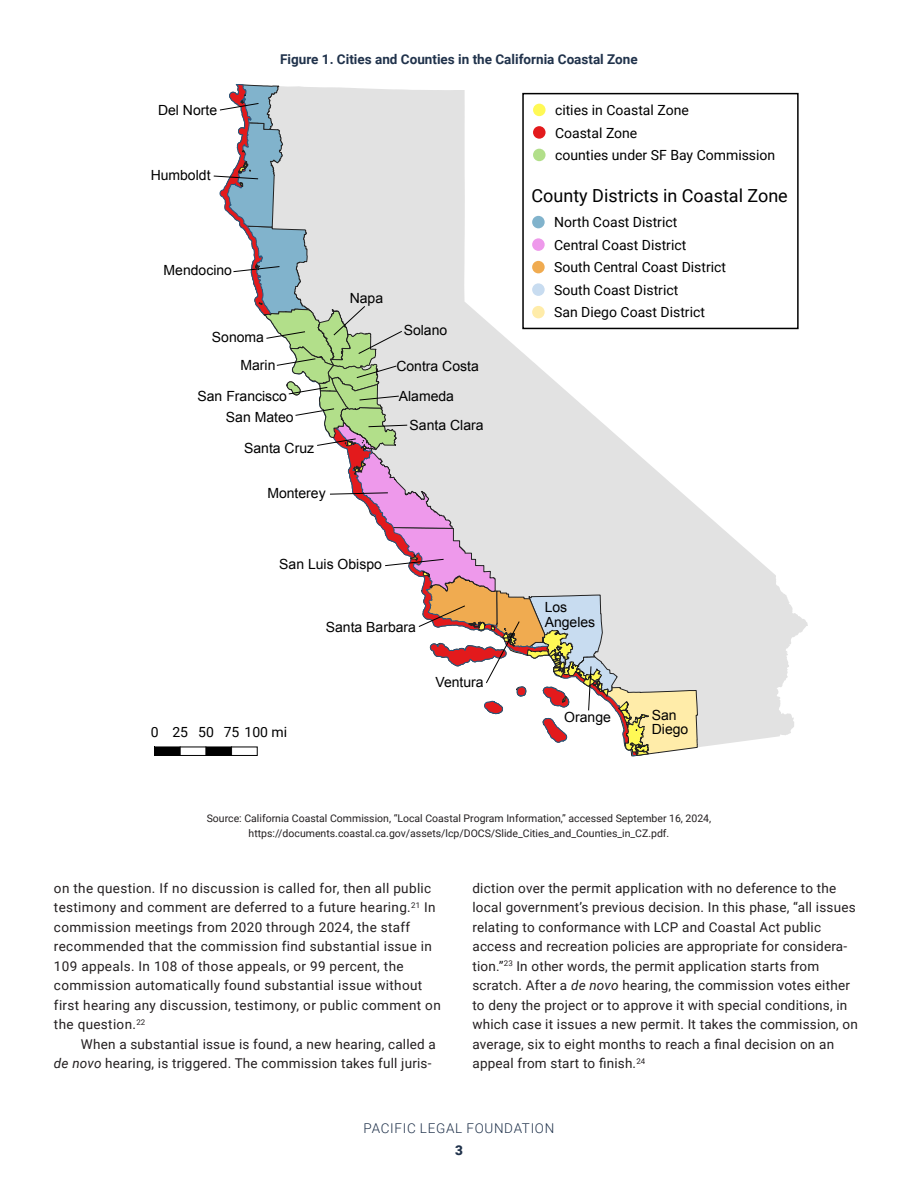
<style>
.page{position:relative;width:918px;height:1188px;background:#fff}
.page>*{position:absolute;margin:0;border:0;box-sizing:border-box;transform-origin:0 0}
.t1{font:18px "Roboto";color:#000}
.t2{font:13.95px/22.5px "Roboto";color:#000}
.t3{font:13.95px/14.4px "Arial";color:#000}
.t4{font:13.5px/19.5px "Roboto";letter-spacing:.015em;color:#231f20}
.t5{font:700 13.5px "Roboto";color:#20324b}
.t6{font:300 13.5px "Roboto";letter-spacing:.05em;color:#20324b}
.t7{font:900 13.5px "Roboto";color:#20324b}
.t8{font:10.5px/15px "Roboto";color:#231f20;text-align:center}
.s1{font-style:italic}
</style>
<div class="page">
<svg style="left:698px;top:92px;width:110px;height:655px"></svg>
<div style="left:522px;top:93px;width:277px;height:236px;background:#fff;border:1px solid #000"></div>
<div style="left:155px;top:747px;width:25px;height:8px;background:#000"></div>
<div style="left:206px;top:747px;width:26px;height:8px;background:#000"></div>
<svg style="left:213px;top:84px;width:485px;height:673px"></svg>
<div style="left:154px;top:747px;width:104px;height:9px;border:1px solid #000"></div>
<p class="t3" style="left:158px;top:103px;width:61px">Del Norte</p>
<p class="t3" style="left:151px;top:168px;width:61px">Humboldt</p>
<p class="t3" style="left:164px;top:263px;width:70px">Mendocino</p>
<p class="t3" style="left:212px;top:330px;width:54px">Sonoma</p>
<p class="t5" style="left:280px;top:50px;width:359px">Figure 1. Cities and Counties in the California Coastal Zone</p>
<p class="t3" style="left:350px;top:291px;width:35px">Napa</p>
<p class="t3" style="left:404px;top:323px;width:45px">Solano</p>
<p class="t2" style="left:555px;top:98px;width:222px">cities in Coastal Zone<br>Coastal Zone<br>counties under SF Bay Commission</p>
<h1 class="t1" style="left:532px;top:183px;width:258px">County Districts in Coastal Zone</h1>
<p class="t2" style="left:554px;top:211px;width:174px">North Coast District<br>Central Coast District<br>South Central Coast District<br>South Coast District<br>San Diego Coast District</p>
<p class="t3" style="left:240px;top:358px;width:37px">Marin</p>
<p class="t3" style="left:396px;top:359px;width:84px">Contra Costa</p>
<p class="t3" style="left:198px;top:389px;width:91px">San Francisco</p>
<p class="t3" style="left:399px;top:389px;width:57px">Alameda</p>
<p class="t3" style="left:226px;top:410px;width:69px">San Mateo</p>
<p class="t3" style="left:410px;top:418px;width:75px">Santa Clara</p>
<p class="t3" style="left:244px;top:441px;width:72px">Santa Cruz</p>
<p class="t3" style="left:267px;top:486px;width:60px">Monterey</p>
<p class="t3" style="left:279px;top:557px;width:104px">San Luis Obispo</p>
<p class="t2" style="left:151px;top:720px;width:138px">0 25 50 75 100 mi</p>
<p class="t3" style="left:326px;top:620px;width:92px">Santa Barbara</p>
<p class="t3" style="left:435px;top:675px;width:50px">Ventura</p>
<p class="t3" style="left:545px;top:600px;width:52px">Los<br>Angeles</p>
<p class="t3" style="left:564px;top:710px;width:48px">Orange</p>
<p class="t3" style="left:652px;top:708px;width:38px">San<br>Diego</p>
<p class="t8" style="left:207px;top:811px;width:506px">Source: California Coastal Commission, “Local Coastal Program Information,” accessed September 16, 2024, https://documents.coastal.ca.gov/assets/lcp/DOCS/Slide_Cities_and_Counties_in_CZ.pdf.</p>
<p class="t4" style="left:54px;top:877px;width:388px">on the question. If no discussion is called for, then all public testimony and comment are deferred to a future hearing.<sup>21</sup> In commission meetings from 2020 through 2024, the staff recommended that the commission find substantial issue in 109 appeals. In 108 of those appeals, or 99 percent, the commission automatically found substantial issue without first hearing any discussion, testimony, or public comment on the question.<sup>22</sup></p>
<p class="t4" style="left:54px;top:1033px;width:383px;text-indent:27px">When a substantial issue is found, a new hearing, called a <span class="s1">de novo</span> hearing, is triggered. The commission takes full juris-</p>
<p class="t4" style="left:472px;top:877px;width:387px">diction over the permit application with no deference to the local government’s previous decision. In this phase, “all issues relating to conformance with LCP and Coastal Act public access and recreation policies are appropriate for considera&shy;tion.”<sup>23</sup> In other words, the permit application starts from scratch. After a <span class="s1">de novo</span> hearing, the commission votes either to deny the project or to approve it with special conditions, in which case it issues a new permit. It takes the commission, on average, six to eight months to reach a final decision on an appeal from start to finish.<sup>24</sup></p>
<p class="t6" style="left:364px;top:1119px;width:192px">PACIFIC LEGAL FOUNDATION</p>
<p class="t7" style="left:455px;top:1141px;width:9px">3</p>
</div>
